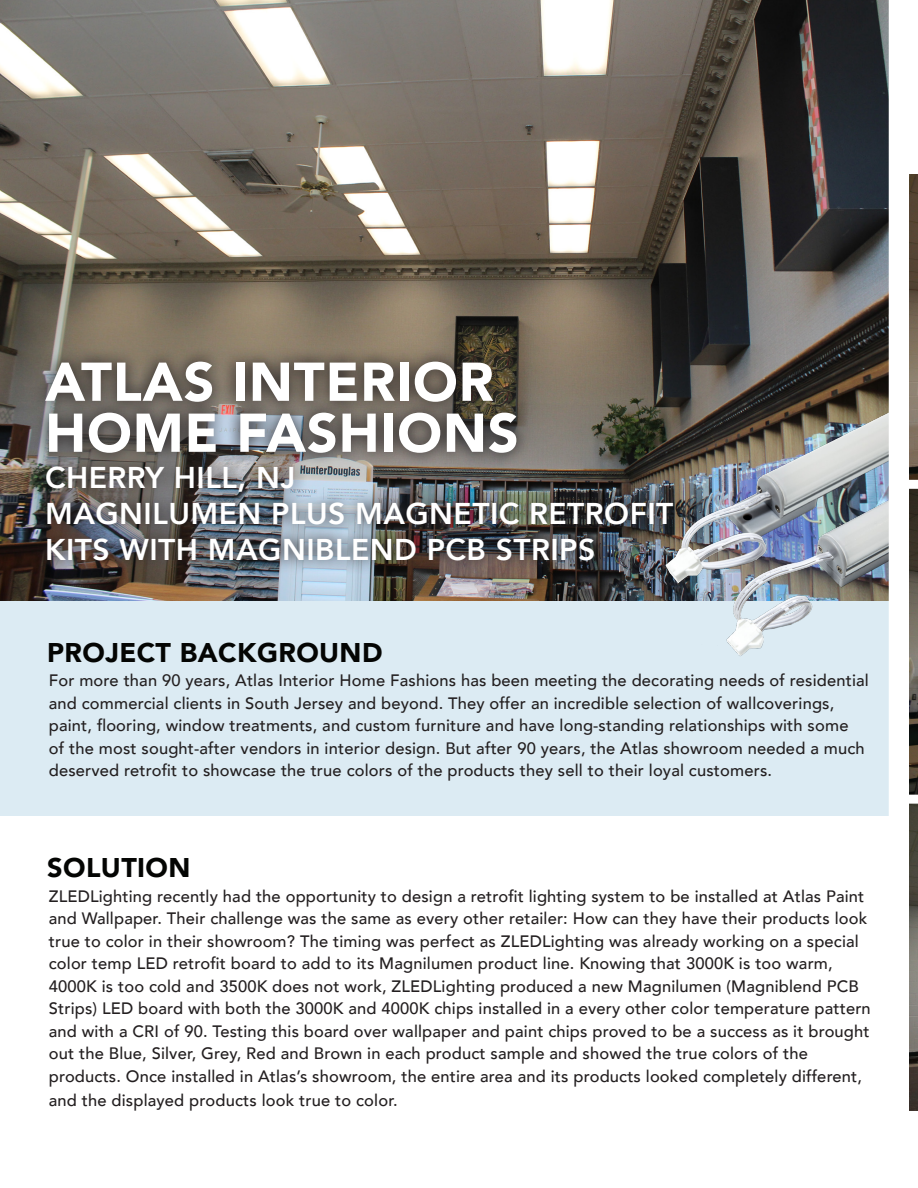
<style>
.page{position:relative;width:918px;height:1188px;background:#fff}
.page>*{position:absolute;margin:0;border:0;box-sizing:border-box;transform-origin:0 0}
.Subline{font:900 54px "Avenir";letter-spacing:.015em;color:#fff}
.Subline-2{font:800 30px/36px "Avenir";letter-spacing:.015em;color:#fff}
.Subline-3{font:900 27px "Avenir";letter-spacing:.015em;color:#040503}
.Body_copy{font:500 16.5px/22.5px "Avenir";letter-spacing:.01em;color:#231f20}
</style>
<div class="page">
<div style="left:0;top:598px;width:918px;height:217px;background:#dcebf3"></div>
<img style="left:0;top:0;width:889px;height:600px">
<img style="left:515px;top:387px;width:374px;height:269px">
<img style="left:32px;top:347px;width:655px;height:228px">
<svg style="left:889px;top:174px;width:29px;height:937px"></svg>
<p class="Subline" style="left:45px;top:336px;width:450px">ATLAS INTERIOR</p>
<p class="Subline" style="left:45px;top:387px;width:475px">HOME FASHIONS</p>
<p class="Subline-2" style="left:45px;top:459px;width:252px">CHERRY HILL, NJ</p>
<p class="Subline-2" style="left:45px;top:495px;width:630px">MAGNILUMEN PLUS MAGNETIC RETROFIT<br>KITS WITH MAGNIBLEND PCB STRIPS</p>
<p class="Subline-3" style="left:47px;top:629px;width:337px">PROJECT BACKGROUND</p>
<p class="Body_copy" style="left:49px;top:668px;width:822px">For more than 90 years, Atlas Interior Home Fashions has been meeting the decorating needs of residential and commercial clients in South Jersey and beyond. They offer an incredible selection of wallcoverings,</p>
<p class="Body_copy" style="left:49px;top:713px;width:817px">paint, flooring, window treatments, and custom furniture and have long-standing relationships with some of the most sought-after vendors in interior design. But after 90 years, the Atlas showroom needed a much deserved retrofit to showcase the true colors of the products they sell to their loyal customers.</p>
<p class="Subline-3" style="left:47px;top:844px;width:145px">SOLUTION</p>
<p class="Body_copy" style="left:49px;top:884px;width:824px">ZLEDLighting recently had the opportunity to design a retrofit lighting system to be installed at Atlas Paint and Wallpaper. Their challenge was the same as every other retailer: How can they have their products look true to color in their showroom? The timing was perfect as ZLEDLighting was already working on a special color temp LED retrofit board to add to its Magnilumen product line. Knowing that 3000K is too warm, 4000K is too cold and 3500K does not work, ZLEDLighting produced a new Magnilumen (Magniblend PCB Strips) LED board with both the 3000K and 4000K chips installed in a every other color temperature pattern and with a CRI of 90. Testing this board over wallpaper and paint chips proved to be a success as it brought out the Blue, Silver, Grey, Red and Brown in each product sample and showed the true colors of the</p>
<p class="Body_copy" style="left:49px;top:1063px;width:815px;line-height:24px">products. Once installed in Atlas’s showroom, the entire area and its products looked completely different, and the displayed products look true to color.</p>
</div>
